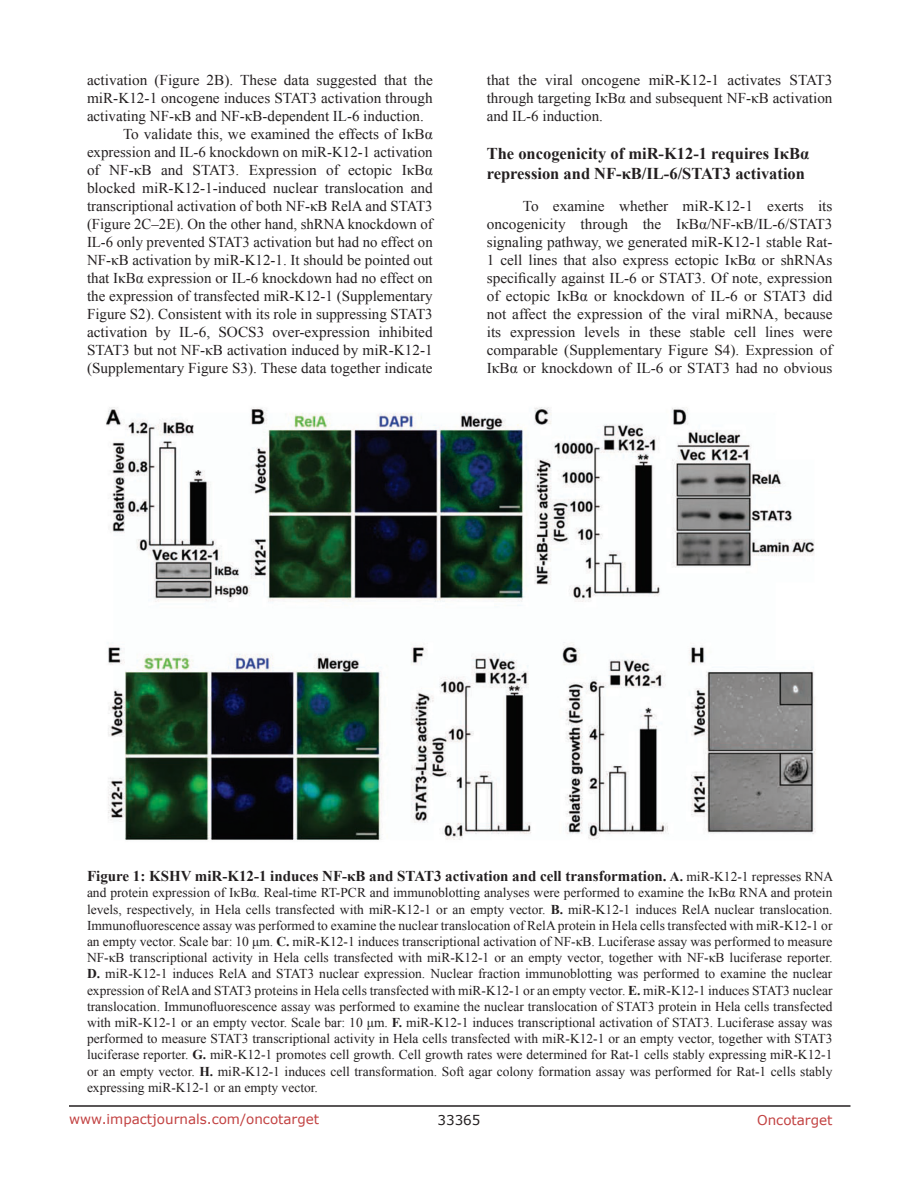
<style>
.page{position:relative;width:918px;height:1188px;background:#fff}
.page>*{position:absolute;margin:0;border:0;box-sizing:border-box;transform-origin:0 0}
.SubHeading{font:700 16.5px/19.8px "Times New Roman";color:#231f20}
.BodyText{font:15px/18px "Times New Roman";color:#231f20;text-align:justify}
.figuretext{font:700 15px "Times New Roman";color:#231f20}
.figuretext-2{font:13.5px/16.2px "Times New Roman";color:#231f20;text-align:justify}
.t1{font:13.5px "Verdana";color:#c24141}
.t2{font:13.5px "Verdana";color:#231f20}
.s1{font-size:13.5px}
.s2{font-weight:400;font-size:13.5px}
.s3{font-weight:700}
</style>
<div class="page">
<hr style="left:69px;top:1105px;width:781px;height:2px;background:#231f20">
<img style="left:106px;top:407px;width:710px;height:433px">
<p class="BodyText" style="left:87px;top:71px;width:347px">activation (Figure 2B). These data suggested that the miR-K12-1 oncogene induces STAT3 activation through activating NF-κB and NF-κB-dependent IL-6 induction.</p>
<p class="BodyText" style="left:87px;top:125px;width:347px;text-indent:36px">To validate this, we examined the effects of IκBα expression and IL-6 knockdown on miR-K12-1 activation of NF-κB and STAT3. Expression of ectopic IκBα blocked miR-K12-1-induced nuclear translocation and transcriptional activation of both NF-κB RelA and STAT3 (Figure 2C–2E). On the other hand, shRNA knockdown of IL-6 only prevented STAT3 activation but had no effect on NF-κB activation by miR-K12-1. It should be pointed out that IκBα expression or IL-6 knockdown had no effect on the expression of transfected miR-K12-1 (Supplementary Figure S2). Consistent with its role in suppressing STAT3 activation by IL-6, SOCS3 over-expression inhibited STAT3 but not NF-κB activation induced by miR-K12-1 (Supplementary Figure S3). These data together indicate</p>
<p class="BodyText" style="left:487px;top:71px;width:347px">that the viral oncogene miR-K12-1 activates STAT3 through targeting IκBα and subsequent NF-κB activation and IL-6 induction.</p>
<p class="SubHeading" style="left:487px;top:143px;width:324px">The oncogenicity of miR-K12-1 requires IκBα repression and NF-κB/IL-6/STAT3 activation</p>
<p class="BodyText" style="left:487px;top:196px;width:347px;text-indent:36px">To examine whether miR-K12-1 exerts its oncogenicity through the IκBα/NF-κB/IL-6/STAT3 signaling pathway, we generated miR-K12-1 stable Rat-1 cell lines that also express ectopic IκBα or shRNAs specifically against IL-6 or STAT3. Of note, expression of ectopic IκBα or knockdown of IL-6 or STAT3 did not affect the expression of the viral miRNA, because its expression levels in these stable cell lines were comparable (Supplementary Figure S4). Expression of IκBα or knockdown of IL-6 or STAT3 had no obvious</p>
<p class="figuretext" style="left:87px;top:866px;width:748px">Figure 1: KSHV miR-K12-1 induces NF-κB and STAT3 activation and cell transformation. <span class="s1">A.</span> <span class="s2">miR-K12-1 represses RNA</span></p>
<p class="figuretext-2" style="left:87px;top:884px;width:747px">and protein expression of IκBα. Real-time RT-PCR and immunoblotting analyses were performed to examine the IκBα RNA and protein levels, respectively, in Hela cells transfected with miR-K12-1 or an empty vector. <span class="s3">B.</span> miR-K12-1 induces RelA nuclear translocation.<br>Immunofluorescence assay was performed to examine the nuclear translocation of RelA protein in Hela cells transfected with miR-K12-1 or an empty vector. Scale bar: 10 μm. <span class="s3">C.</span> miR-K12-1 induces transcriptional activation of NF-κB. Luciferase assay was performed to measure NF-κB transcriptional activity in Hela cells transfected with miR-K12-1 or an empty vector, together with NF-κB luciferase reporter.<br><span class="s3">D.</span> miR-K12-1 induces RelA and STAT3 nuclear expression. Nuclear fraction immunoblotting was performed to examine the nuclear expression of RelA and STAT3 proteins in Hela cells transfected with miR-K12-1 or an empty vector. <span class="s3">E.</span> miR-K12-1 induces STAT3 nuclear translocation. Immunofluorescence assay was performed to examine the nuclear translocation of STAT3 protein in Hela cells transfected with miR-K12-1 or an empty vector. Scale bar: 10 μm. <span class="s3">F.</span> miR-K12-1 induces transcriptional activation of STAT3. Luciferase assay was performed to measure STAT3 transcriptional activity in Hela cells transfected with miR-K12-1 or an empty vector, together with STAT3 luciferase reporter. <span class="s3">G.</span> miR-K12-1 promotes cell growth. Cell growth rates were determined for Rat-1 cells stably expressing miR-K12-1 or an empty vector. <span class="s3">H.</span> miR-K12-1 induces cell transformation. Soft agar colony formation assay was performed for Rat-1 cells stably expressing miR-K12-1 or an empty vector.</p>
<p class="t1" style="left:69px;top:1110px;width:252px">www.impactjournals.com/oncotarget</p>
<p class="t2" style="left:438px;top:1111px;width:44px">33365</p>
<p class="t1" style="left:757px;top:1111px;width:77px">Oncotarget</p>
</div>
